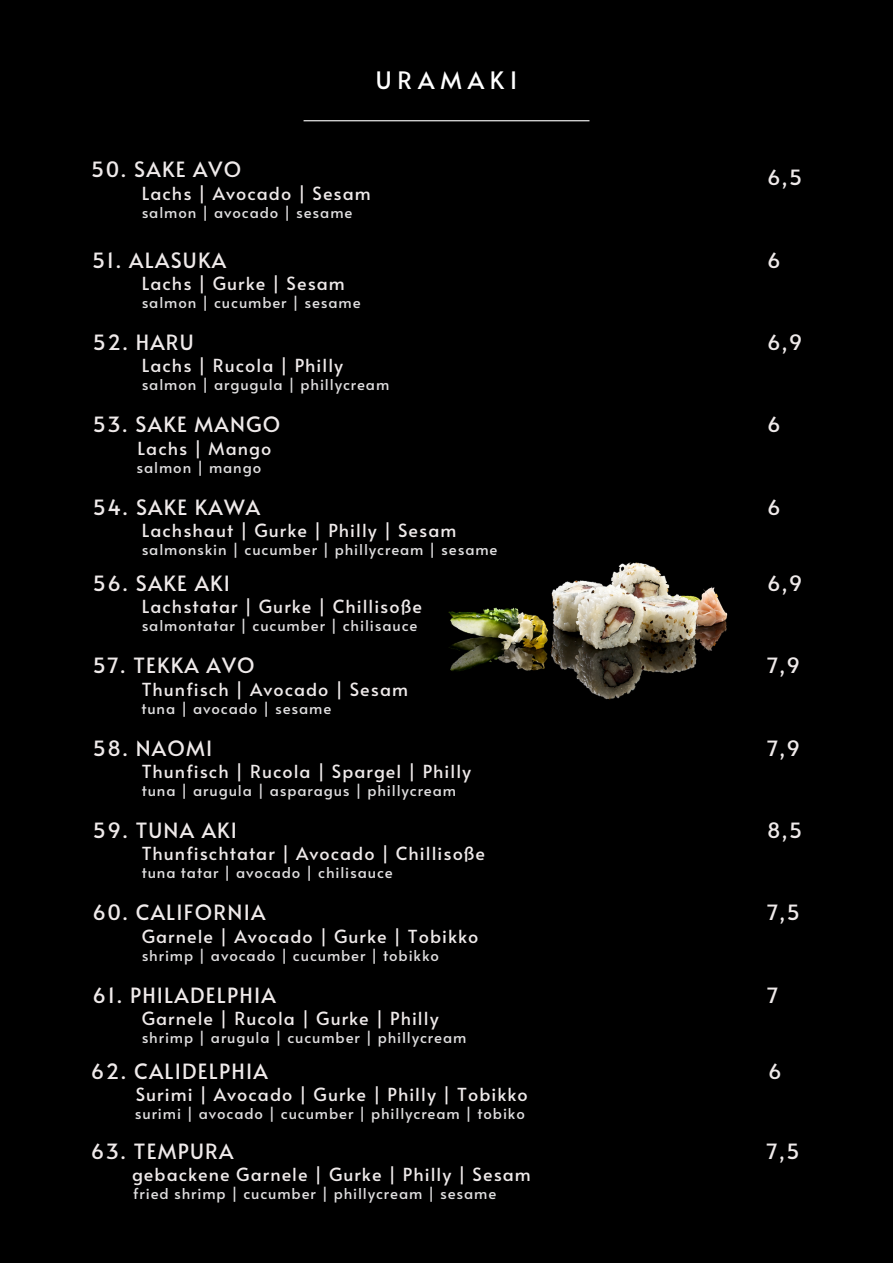
<style>
.page{position:relative;width:893px;height:1264px;background:#fff}
.page>*{position:absolute;margin:0;border:0;box-sizing:border-box;transform-origin:0 0}
.t1{font:24px "Alata";letter-spacing:.245em;color:#fff}
.t2{font:21px "Alata";letter-spacing:.055em;color:#efeaea}
.t3{font:18px "Alata";letter-spacing:.06em;color:#efeaea}
.t4{font:15px "Alata";letter-spacing:.055em;color:#dfdedf}
</style>
<div class="page">
<div style="left:0;top:0;width:892px;height:1262px;background:#000"></div>
<img style="left:448px;top:562px;width:280px;height:138px">
<hr style="left:303px;top:120px;width:286px;height:1px;background:#fff">
<p class="t2" style="left:91px;top:154px;width:152px">50. SAKE AVO</p>
<p class="t1" style="left:376px;top:62px;width:143px">URAMAKI</p>
<p class="t3" style="left:142px;top:180px;width:231px">Lachs | Avocado | Sesam</p>
<p class="t4" style="left:142px;top:201px;width:212px">salmon | avocado | sesame</p>
<p class="t2" style="left:92px;top:244px;width:136px">51. ALASUKA</p>
<p class="t3" style="left:142px;top:270px;width:205px">Lachs | Gurke | Sesam</p>
<p class="t4" style="left:142px;top:291px;width:220px">salmon | cucumber | sesame</p>
<p class="t2" style="left:93px;top:327px;width:103px">52. HARU</p>
<p class="t3" style="left:142px;top:352px;width:203px">Lachs | Rucola | Philly</p>
<p class="t4" style="left:142px;top:374px;width:249px">salmon | argugula | phillycream</p>
<p class="t2" style="left:93px;top:409px;width:189px">53. SAKE MANGO</p>
<p class="t3" style="left:137px;top:435px;width:135px">Lachs | Mango</p>
<p class="t4" style="left:136px;top:456px;width:126px">salmon | mango</p>
<p class="t2" style="left:93px;top:491px;width:169px">54. SAKE KAWA</p>
<p class="t3" style="left:142px;top:517px;width:316px">Lachshaut | Gurke | Philly | Sesam</p>
<p class="t4" style="left:142px;top:538px;width:357px">salmonskin | cucumber | phillycream | sesame</p>
<p class="t2" style="left:93px;top:568px;width:139px">56. SAKE AKI</p>
<p class="t3" style="left:142px;top:593px;width:282px">Lachstatar | Gurke | Chillisoße</p>
<p class="t4" style="left:142px;top:615px;width:277px">salmontatar | cucumber | chilisauce</p>
<p class="t2" style="left:93px;top:650px;width:163px">57. TEKKA AVO</p>
<p class="t3" style="left:142px;top:675px;width:268px">Thunfisch | Avocado | Sesam</p>
<p class="t4" style="left:141px;top:697px;width:191px">tuna | avocado | sesame</p>
<p class="t2" style="left:93px;top:732px;width:121px">58. NAOMI</p>
<p class="t3" style="left:142px;top:758px;width:331px">Thunfisch | Rucola | Spargel | Philly</p>
<p class="t4" style="left:142px;top:779px;width:316px">tuna | arugula | asparagus | phillycream</p>
<p class="t2" style="left:93px;top:814px;width:146px">59. TUNA AKI</p>
<p class="t3" style="left:142px;top:840px;width:345px">Thunfischtatar | Avocado | Chillisoße</p>
<p class="t4" style="left:142px;top:861px;width:253px">tuna tatar | avocado | chilisauce</p>
<p class="t2" style="left:93px;top:897px;width:174px">60. CALIFORNIA</p>
<p class="t3" style="left:142px;top:922px;width:338px">Garnele | Avocado | Gurke | Tobikko</p>
<p class="t4" style="left:142px;top:944px;width:299px">shrimp | avocado | cucumber | tobikko</p>
<p class="t2" style="left:93px;top:979px;width:185px">61. PHILADELPHIA</p>
<p class="t3" style="left:142px;top:1005px;width:298px">Garnele | Rucola | Gurke | Philly</p>
<p class="t4" style="left:142px;top:1026px;width:326px">shrimp | arugula | cucumber | phillycream</p>
<p class="t2" style="left:767px;top:162px;width:37px">6,5</p>
<p class="t2" style="left:767px;top:244px;width:15px">6</p>
<p class="t2" style="left:767px;top:327px;width:37px">6,9</p>
<p class="t2" style="left:767px;top:409px;width:15px">6</p>
<p class="t2" style="left:767px;top:491px;width:15px">6</p>
<p class="t2" style="left:767px;top:568px;width:37px">6,9</p>
<p class="t2" style="left:767px;top:650px;width:34px">7,9</p>
<p class="t2" style="left:767px;top:732px;width:34px">7,9</p>
<p class="t2" style="left:767px;top:814px;width:37px">8,5</p>
<p class="t2" style="left:767px;top:897px;width:34px">7,5</p>
<p class="t2" style="left:767px;top:979px;width:13px">7</p>
<p class="t2" style="left:91px;top:1055px;width:178px">62. CALIDELPHIA</p>
<p class="t2" style="left:768px;top:1055px;width:15px">6</p>
<p class="t3" style="left:136px;top:1081px;width:393px">Surimi | Avocado | Gurke | Philly | Tobikko</p>
<p class="t4" style="left:135px;top:1102px;width:391px">surimi | avocado | cucumber | phillycream | tobiko</p>
<p class="t2" style="left:91px;top:1135px;width:144px">63. TEMPURA</p>
<p class="t3" style="left:132px;top:1161px;width:400px">gebackene Garnele | Gurke | Philly | Sesam</p>
<p class="t4" style="left:133px;top:1182px;width:364px">fried shrimp | cucumber | phillycream | sesame</p>
<p class="t2" style="left:766px;top:1135px;width:34px">7,5</p>
</div>
